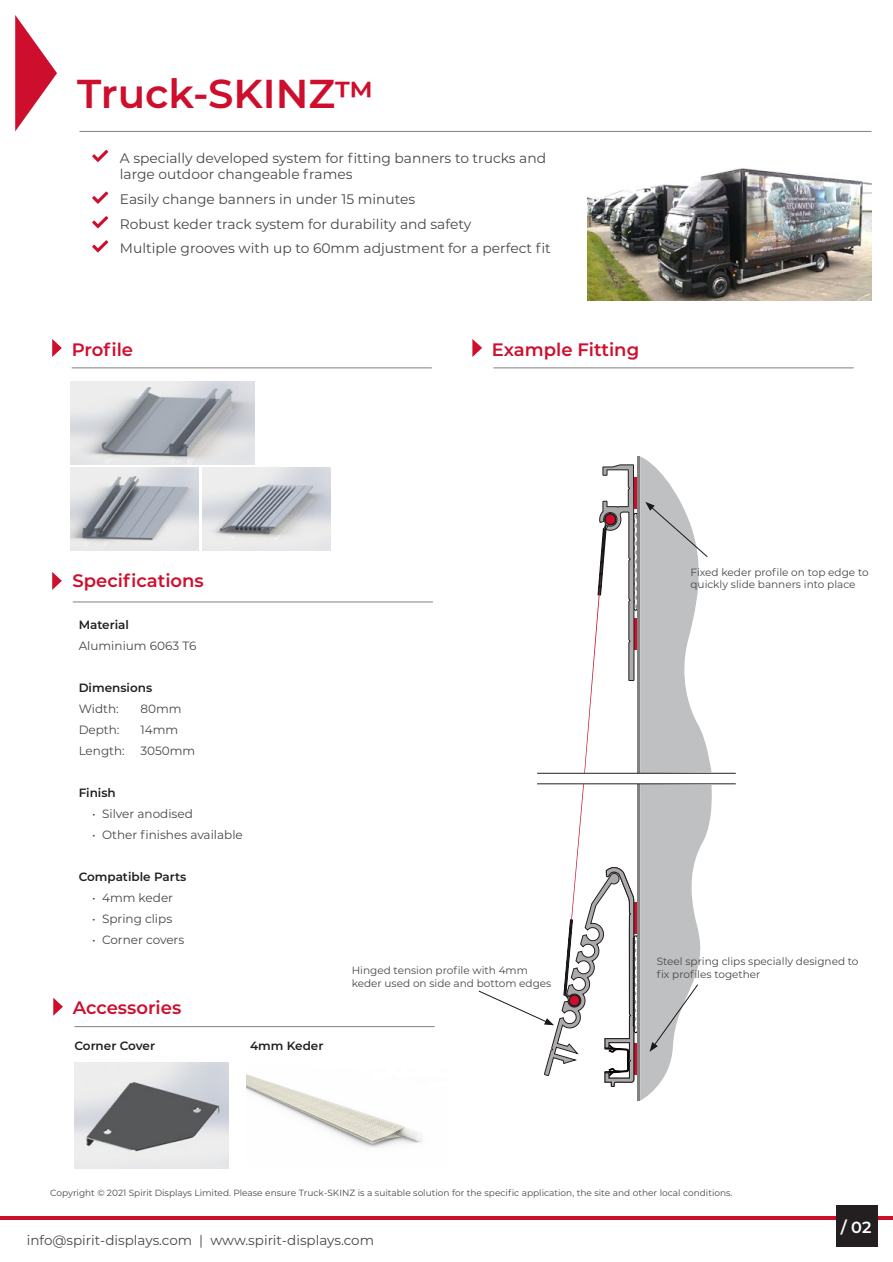
<style>
.page{position:relative;width:893px;height:1262px;background:#fff}
.page>*{position:absolute;margin:0;border:0;box-sizing:border-box;transform-origin:0 0}
.t1{font:600 40.35px "Montserrat";color:#ce0e2d}
.t2{font:600 18px "Montserrat";color:#ce0e2d}
.t3{font:600 16.05px "Montserrat";color:#fff}
.t4{font:13.8px/24.3px "Montserrat";color:#474747}
.t5{font:13.5px "Montserrat";color:#474747}
.t6{font:12px "Montserrat";color:#474747}
.t7{font:600 12px "Montserrat";color:#231f20}
.t8{font:10.5px/12.6px "Montserrat";color:#474747}
.t9{font:9px "Montserrat";color:#474747}
.s1{font-size:37.5px}
</style>
<div class="page">
<img style="left:587px;top:168px;width:284px;height:132px">
<hr style="left:0;top:1216px;width:892px;height:3px;background:#ce0e2d">
<div style="left:836px;top:1205px;width:42px;height:42px;background:#231f20"></div>
<svg style="left:92px;top:150px;width:16px;height:12px"></svg>
<svg style="left:92px;top:191px;width:16px;height:13px"></svg>
<svg style="left:92px;top:216px;width:16px;height:12px"></svg>
<svg style="left:92px;top:240px;width:16px;height:12px"></svg>
<svg style="left:52px;top:572px;width:10px;height:18px"></svg>
<svg style="left:52px;top:339px;width:10px;height:18px"></svg>
<svg style="left:472px;top:339px;width:10px;height:18px"></svg>
<hr style="left:79px;top:131px;width:792px;height:1px;background:#808080">
<hr style="left:72px;top:367px;width:360px;height:1px;background:#808080">
<hr style="left:493px;top:367px;width:360px;height:1px;background:#808080">
<hr style="left:73px;top:601px;width:360px;height:1px;background:#808080">
<svg style="left:15px;top:15px;width:42px;height:116px"></svg>
<svg style="left:634px;top:477px;width:3px;height:32px"></svg>
<svg style="left:634px;top:618px;width:3px;height:31px"></svg>
<div style="left:633px;top:513px;width:4px;height:97px;border:1px solid #000;border-radius:2px"></div>
<hr style="left:637px;top:456px;width:3px;height:317px;background:#838180">
<hr style="left:537px;top:773px;width:198px;height:1px;background:#231f20">
<hr style="left:537px;top:783px;width:198px;height:1px;background:#231f20">
<svg style="left:584px;top:464px;width:50px;height:309px"></svg>
<svg style="left:478px;top:784px;width:236px;height:316px"></svg>
<svg style="left:640px;top:456px;width:71px;height:317px"></svg>
<svg style="left:53px;top:997px;width:10px;height:18px"></svg>
<hr style="left:74px;top:1026px;width:360px;height:1px;background:#808080">
<img style="left:228px;top:1062px;width:1px;height:104px">
<img style="left:74px;top:1062px;width:154px;height:106px">
<img style="left:246px;top:1074px;width:176px;height:73px">
<img style="left:71px;top:381px;width:184px;height:83px">
<img style="left:71px;top:468px;width:128px;height:82px">
<img style="left:203px;top:468px;width:127px;height:82px">
<h1 class="t1" style="left:77px;top:65px;width:298px">Truck-SKINZ<span class="s1">™</span></h1>
<p class="t4" style="left:120px;top:149px;width:428px;line-height:16.6px">A specially developed system for fitting banners to trucks and large outdoor changeable frames</p>
<p class="t4" style="left:120px;top:187px;width:432px">Easily change banners in under 15 minutes<br>Robust keder track system for durability and safety<br>Multiple grooves with up to 60mm adjustment for a perfect fit</p>
<h2 class="t2" style="left:72px;top:336px;width:63px">Profile</h2>
<h2 class="t2" style="left:492px;top:336px;width:149px">Example Fitting</h2>
<h2 class="t2" style="left:72px;top:568px;width:133px">Specifications</h2>
<p class="t7" style="left:79px;top:616px;width:52px">Material</p>
<p class="t6" style="left:79px;top:637px;width:119px">Aluminium 6063 T6</p>
<p class="t7" style="left:79px;top:679px;width:75px">Dimensions</p>
<p class="t6" style="left:79px;top:700px;width:42px">Width:</p>
<p class="t6" style="left:140px;top:700px;width:43px">80mm</p>
<p class="t6" style="left:79px;top:721px;width:42px">Depth:</p>
<p class="t6" style="left:140px;top:721px;width:39px">14mm</p>
<p class="t6" style="left:79px;top:742px;width:48px">Length:</p>
<p class="t6" style="left:140px;top:742px;width:56px">3050mm</p>
<p class="t7" style="left:79px;top:784px;width:39px">Finish</p>
<p class="t6" style="left:92px;top:805px;width:102px">• Silver anodised</p>
<p class="t6" style="left:92px;top:826px;width:152px">• Other finishes available</p>
<p class="t7" style="left:79px;top:868px;width:109px">Compatible Parts</p>
<p class="t6" style="left:92px;top:889px;width:82px">• 4mm keder</p>
<p class="t6" style="left:92px;top:910px;width:81px">• Spring clips</p>
<p class="t6" style="left:92px;top:931px;width:93px">• Corner covers</p>
<p class="t8" style="left:690px;top:565px;width:180px">Fixed keder profile on top edge to quickly slide banners into place</p>
<h2 class="t2" style="left:73px;top:995px;width:110px">Accessories</h2>
<p class="t7" style="left:74px;top:1037px;width:82px">Corner Cover</p>
<p class="t7" style="left:250px;top:1037px;width:75px">4mm Keder</p>
<p class="t8" style="left:656px;top:954px;width:203px">Steel spring clips specially designed to</p>
<p class="t8" style="left:352px;top:963px;width:178px">Hinged tension profile with 4mm</p>
<p class="t8" style="left:656px;top:967px;width:105px">fix profiles together</p>
<p class="t8" style="left:352px;top:976px;width:201px">keder used on side and bottom edges</p>
<p class="t9" style="left:50px;top:1186px;width:683px">Copyright © 2021 Spirit Displays Limited. Please ensure Truck-SKINZ is a suitable solution for the specific application, the site and other local conditions.</p>
<p class="t5" style="left:27px;top:1230px;width:349px">info@spirit-displays.com | www.spirit-displays.com</p>
<p class="t3" style="left:840px;top:1215px;width:32px">/ 02</p>
</div>
